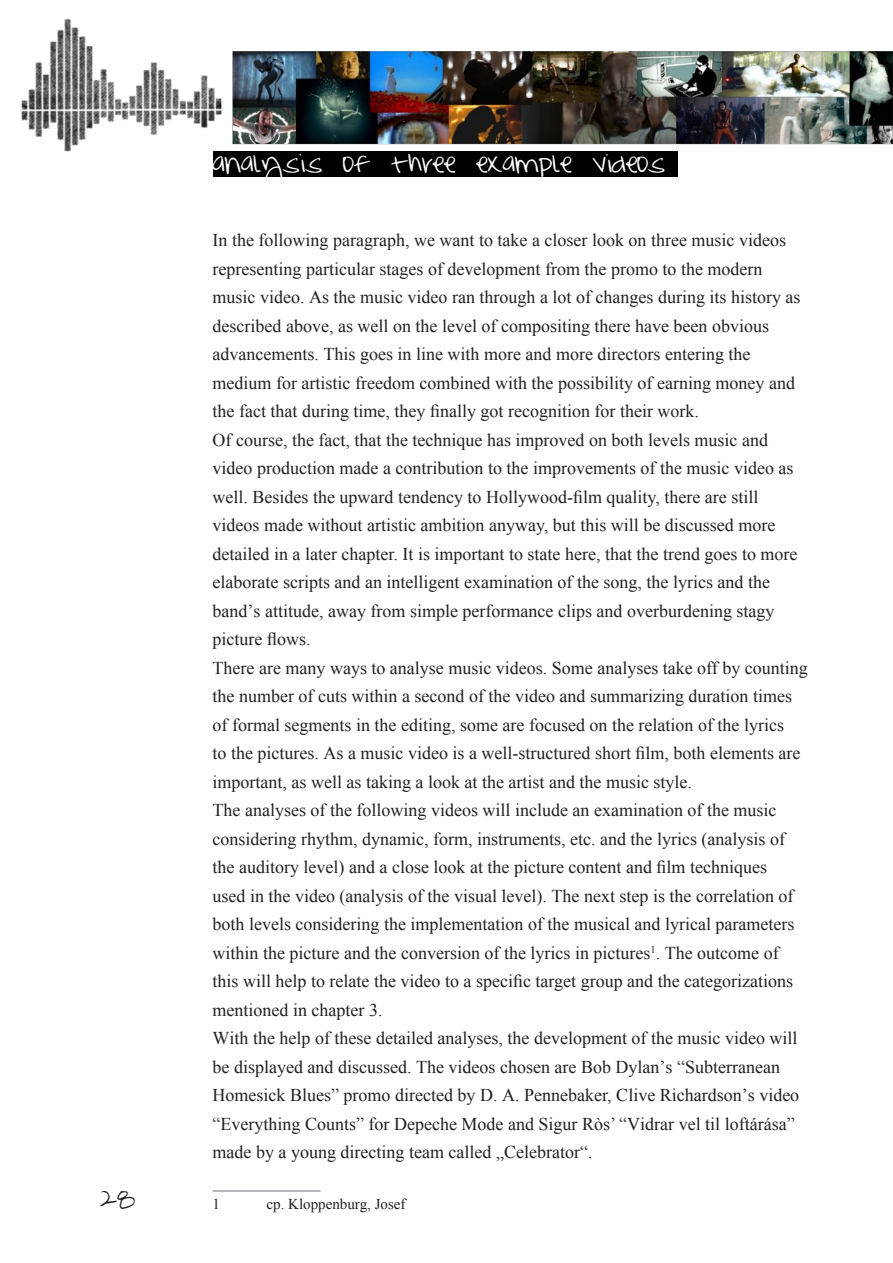
<style>
.page{position:relative;width:893px;height:1263px;background:#fff}
.page>*{position:absolute;margin:0;border:0;box-sizing:border-box;transform-origin:0 0}
.t1{font:19.5px "M Ellyb O0 f O Nt";color:#fff}
.t2{font:18px/28.5px "Iskoola Pota";color:#231f20}
.t3{font:18px "M Ellyb O0 f O Nt";color:#231f20}
.t4{font:15px "Iskoola Pota";color:#231f20}
</style>
<div class="page">
<img style="left:21px;top:18px;width:872px;height:1174px">
<hr style="left:213px;top:1190px;width:108px;height:2px;background:#9d9fa2">
<div style="left:213px;top:151px;width:464px;height:25px;background:#000"></div>
<p class="t3" style="left:101px;top:1189px;width:37px">28</p>
<p class="t1" style="left:213px;top:152px;width:454px">analysis of three example videos</p>
<p class="t2" style="left:213px;top:226px;width:597px">In the following paragraph, we want to take a closer look on three music videos representing particular stages of development from the promo to the modern music video. As the music video ran through a lot of changes during its history as described above, as well on the level of compositing there have been obvious advancements. This goes in line with more and more directors entering the medium for artistic freedom combined with the possibility of earning money and the fact that during time, they finally got recognition for their work.<br>Of course, the fact, that the technique has improved on both levels music and video production made a contribution to the improvements of the music video as well. Besides the upward tendency to Hollywood-film quality, there are still videos made without artistic ambition anyway, but this will be discussed more detailed in a later chapter. It is important to state here, that the trend goes to more elaborate scripts and an intelligent examination of the song, the lyrics and the band’s attitude, away from simple performance clips and overburdening stagy picture flows.<br>There are many ways to analyse music videos. Some analyses take off by counting the number of cuts within a second of the video and summarizing duration times of formal segments in the editing, some are focused on the relation of the lyrics<br>to the pictures. As a music video is a well-structured short film, both elements are important, as well as taking a look at the artist and the music style.<br>The analyses of the following videos will include an examination of the music considering rhythm, dynamic, form, instruments, etc. and the lyrics (analysis of the auditory level) and a close look at the picture content and film techniques<br>used in the video (analysis of the visual level). The next step is the correlation of both levels considering the implementation of the musical and lyrical parameters within the picture and the conversion of the lyrics in pictures<sup>1</sup>. The outcome of this will help to relate the video to a specific target group and the categorizations mentioned in chapter 3.<br>With the help of these detailed analyses, the development of the music video will be displayed and discussed. The videos chosen are Bob Dylan’s “Subterranean Homesick Blues” promo directed by D. A. Pennebaker, Clive Richardson’s video “Everything Counts” for Depeche Mode and Sigur Ròs’ “Vidrar vel til loftárása” made by a young directing team called „Celebrator“.</p>
<p class="t4" style="left:213px;top:1195px;width:9px">1</p>
<p class="t4" style="left:267px;top:1195px;width:140px">cp. Kloppenburg, Josef</p>
</div>
